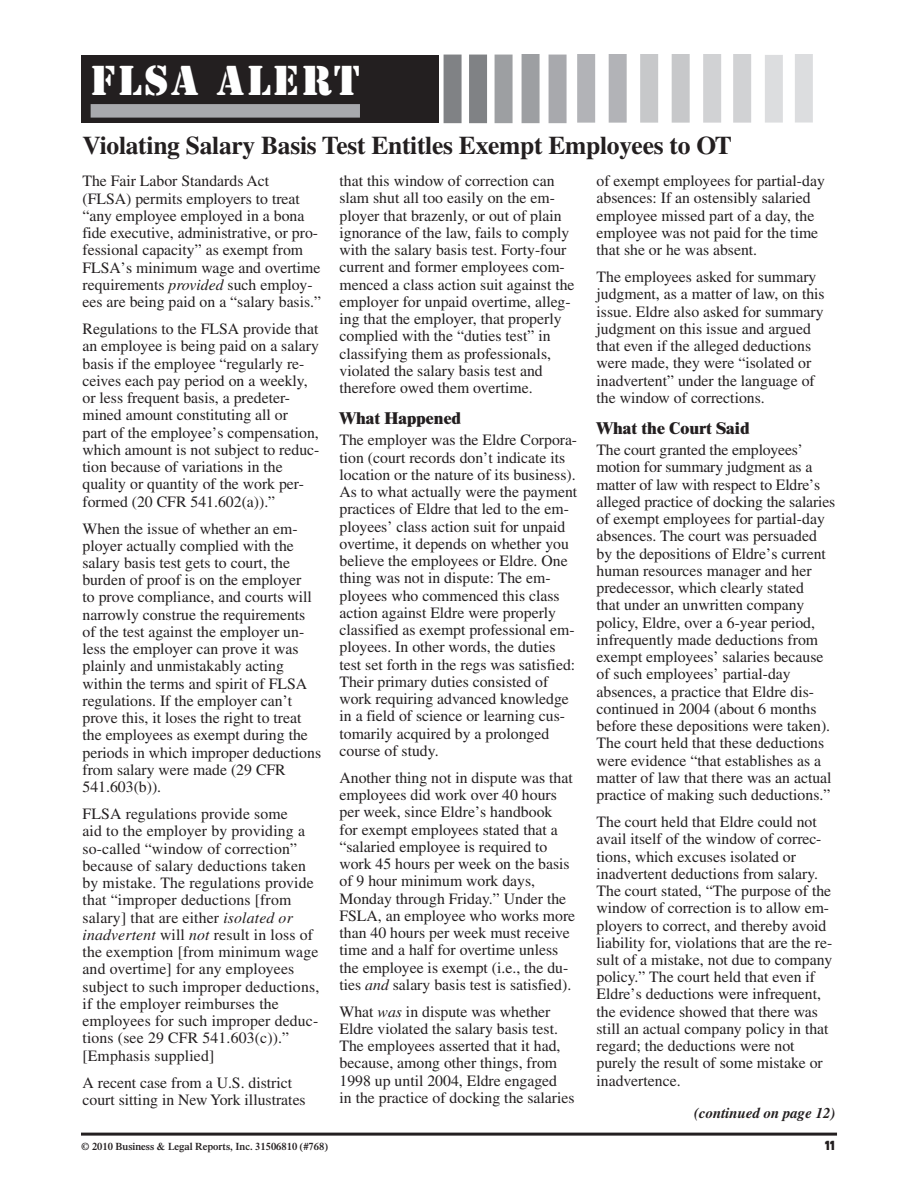
<style>
.page{position:relative;width:918px;height:1188px;background:#fff}
.page>*{position:absolute;margin:0;border:0;box-sizing:border-box;transform-origin:0 0}
.t1{font:39px "Stencil";letter-spacing:.07em;color:#fff}
.t2{font:700 25.5px "Times";letter-spacing:-.01em;color:#231f20}
.t3{font:800 16.5px "Times";color:#231f20}
.t4{font:15.75px/17.2px "Times";color:#231f20}
.t5{font:italic 700 15px "Times";letter-spacing:-.005em;color:#231f20}
.t6{font:900 13.5px "Kabel";color:#231f20}
.t7{font:600 10.5px "Times";color:#231f20}
.s1{font-style:italic}
</style>
<div class="page">
<hr style="left:81px;top:1133px;width:756px;height:3px;background:#231f20">
<div style="left:81px;top:56px;width:357px;height:67px;background:#231f20"></div>
<div style="left:91px;top:104px;width:269px;height:14px;background:#a8a9ad"></div>
<div style="left:444px;top:55px;width:18px;height:68px;background:#808285"></div>
<div style="left:469px;top:55px;width:18px;height:68px;background:#808285"></div>
<div style="left:495px;top:55px;width:18px;height:68px;background:#9d9fa2"></div>
<div style="left:522px;top:54px;width:18px;height:69px;background:#9d9fa2"></div>
<div style="left:549px;top:55px;width:18px;height:68px;background:#a8a9ad"></div>
<div style="left:577px;top:54px;width:18px;height:69px;background:#b2b3b7"></div>
<div style="left:609px;top:54px;width:18px;height:69px;background:#b2b3b7"></div>
<div style="left:640px;top:54px;width:18px;height:69px;background:#c7c8ca"></div>
<div style="left:672px;top:54px;width:18px;height:69px;background:#c7c8ca"></div>
<div style="left:703px;top:54px;width:18px;height:69px;background:#d1d2d4"></div>
<div style="left:733px;top:54px;width:18px;height:69px;background:#d1d2d4"></div>
<div style="left:765px;top:55px;width:18px;height:68px;background:#dcdddf"></div>
<div style="left:795px;top:54px;width:18px;height:69px;background:#dcdddf"></div>
<h1 class="t1" style="left:91px;top:59px;width:271px">FLSA Alert</h1>
<h2 class="t2" style="left:82px;top:137px;width:651px">Violating Salary Basis Test Entitles Exempt Employees to OT</h2>
<p class="t4" style="left:82px;top:174px;width:240px">The Fair Labor Standards Act (FLSA) permits employers to treat “any employee employed in a bona fide executive, administrative, or pro&shy;fessional capacity” as exempt from FLSA’s minimum wage and overtime requirements <span class="s1">provided</span> such employ&shy;ees are being paid on a “salary basis.”</p>
<p class="t4" style="left:82px;top:322px;width:238px">Regulations to the FLSA provide that an employee is being paid on a salary basis if the employee “regularly re&shy;ceives each pay period on a weekly, or less frequent basis, a predeter&shy;mined amount constituting all or<br>part of the employee’s compensation, which amount is not subject to reduc&shy;tion because of variations in the quality or quantity of the work per&shy;formed (20 CFR 541.602(a)).”</p>
<p class="t4" style="left:82px;top:521px;width:240px">When the issue of whether an em&shy;ployer actually complied with the salary basis test gets to court, the burden of proof is on the employer<br>to prove compliance, and courts will narrowly construe the requirements of the test against the employer un&shy;less the employer can prove it was plainly and unmistakably acting within the terms and spirit of FLSA regulations. If the employer can’t prove this, it loses the right to treat the employees as exempt during the periods in which improper deductions from salary were made (29 CFR 541.603(b)).</p>
<p class="t4" style="left:82px;top:807px;width:238px">FLSA regulations provide some<br>aid to the employer by providing a so-called “window of correction” because of salary deductions taken by mistake. The regulations provide that “improper deductions [from salary] that are either <span class="s1">isolated or inadvertent</span> will <span class="s1">not</span> result in loss of the exemption [from minimum wage and overtime] for any employees subject to such improper deductions, if the employer reimburses the employees for such improper deduc&shy;tions (see 29 CFR 541.603(c)).” [Emphasis supplied]</p>
<p class="t4" style="left:82px;top:1075px;width:225px">A recent case from a U.S. district court sitting in New York illustrates</p>
<p class="t4" style="left:340px;top:174px;width:237px">that this window of correction can slam shut all too easily on the em&shy;ployer that brazenly, or out of plain ignorance of the law, fails to comply with the salary basis test. Forty-four current and former employees com&shy;menced a class action suit against the employer for unpaid overtime, alleg&shy;ing that the employer, that properly complied with the “duties test” in classifying them as professionals, violated the salary basis test and therefore owed them overtime.</p>
<p class="t3" style="left:340px;top:412px;width:123px">What Happened</p>
<p class="t4" style="left:340px;top:433px;width:239px">The employer was the Eldre Corpora&shy;tion (court records don’t indicate its location or the nature of its business).<br>As to what actually were the payment practices of Eldre that led to the em&shy;ployees’ class action suit for unpaid overtime, it depends on whether you believe the employees or Eldre. One thing was not in dispute: The em&shy;ployees who commenced this class action against Eldre were properly classified as exempt professional em&shy;ployees. In other words, the duties test set forth in the regs was satisfied:<br>Their primary duties consisted of work requiring advanced knowledge in a field of science or learning cus&shy;tomarily acquired by a prolonged course of study.</p>
<p class="t4" style="left:340px;top:771px;width:237px">Another thing not in dispute was that employees did work over 40 hours per week, since Eldre’s handbook<br>for exempt employees stated that a “salaried employee is required to work 45 hours per week on the basis of 9 hour minimum work days, Monday through Friday.” Under the FSLA, an employee who works more than 40 hours per week must receive time and a half for overtime unless the employee is exempt (i.e., the du&shy;ties <span class="s1">and</span> salary basis test is satisfied).</p>
<p class="t4" style="left:340px;top:1004px;width:237px">What <span class="s1">was</span> in dispute was whether Eldre violated the salary basis test.<br>The employees asserted that it had, because, among other things, from 1998 up until 2004, Eldre engaged<br>in the practice of docking the salaries</p>
<p class="t4" style="left:597px;top:174px;width:230px">of exempt employees for partial-day absences: If an ostensibly salaried employee missed part of a day, the employee was not paid for the time that she or he was absent.</p>
<p class="t4" style="left:597px;top:270px;width:230px">The employees asked for summary judgment, as a matter of law, on this issue. Eldre also asked for summary judgment on this issue and argued that even if the alleged deductions were made, they were “isolated or inadvertent” under the language of the window of corrections.</p>
<p class="t3" style="left:597px;top:422px;width:155px">What the Court Said</p>
<p class="t4" style="left:597px;top:443px;width:240px">The court granted the employees’ motion for summary judgment as a matter of law with respect to Eldre’s alleged practice of docking the salaries of exempt employees for partial-day absences. The court was persuaded by the depositions of Eldre’s current human resources manager and her predecessor, which clearly stated<br>that under an unwritten company policy, Eldre, over a 6-year period, infrequently made deductions from exempt employees’ salaries because of such employees’ partial-day absences, a practice that Eldre dis&shy;continued in 2004 (about 6 months before these depositions were taken).<br>The court held that these deductions were evidence “that establishes as a matter of law that there was an actual practice of making such deductions.”</p>
<p class="t4" style="left:597px;top:815px;width:237px">The court held that Eldre could not avail itself of the window of correc&shy;tions, which excuses isolated or inadvertent deductions from salary.<br>The court stated, “The purpose of the window of correction is to allow em&shy;ployers to correct, and thereby avoid liability for, violations that are the re&shy;sult of a mistake, not due to company policy.” The court held that even if Eldre’s deductions were infrequent, the evidence showed that there was still an actual company policy in that regard; the deductions were not purely the result of some mistake or inadvertence.</p>
<p class="t5" style="left:694px;top:1108px;width:143px">(continued on page 12)</p>
<p class="t7" style="left:81px;top:1143px;width:248px">© 2010 Business &amp; Legal Reports, Inc. 31506810 (#768)</p>
<p class="t6" style="left:825px;top:1140px;width:11px">11</p>
</div>
